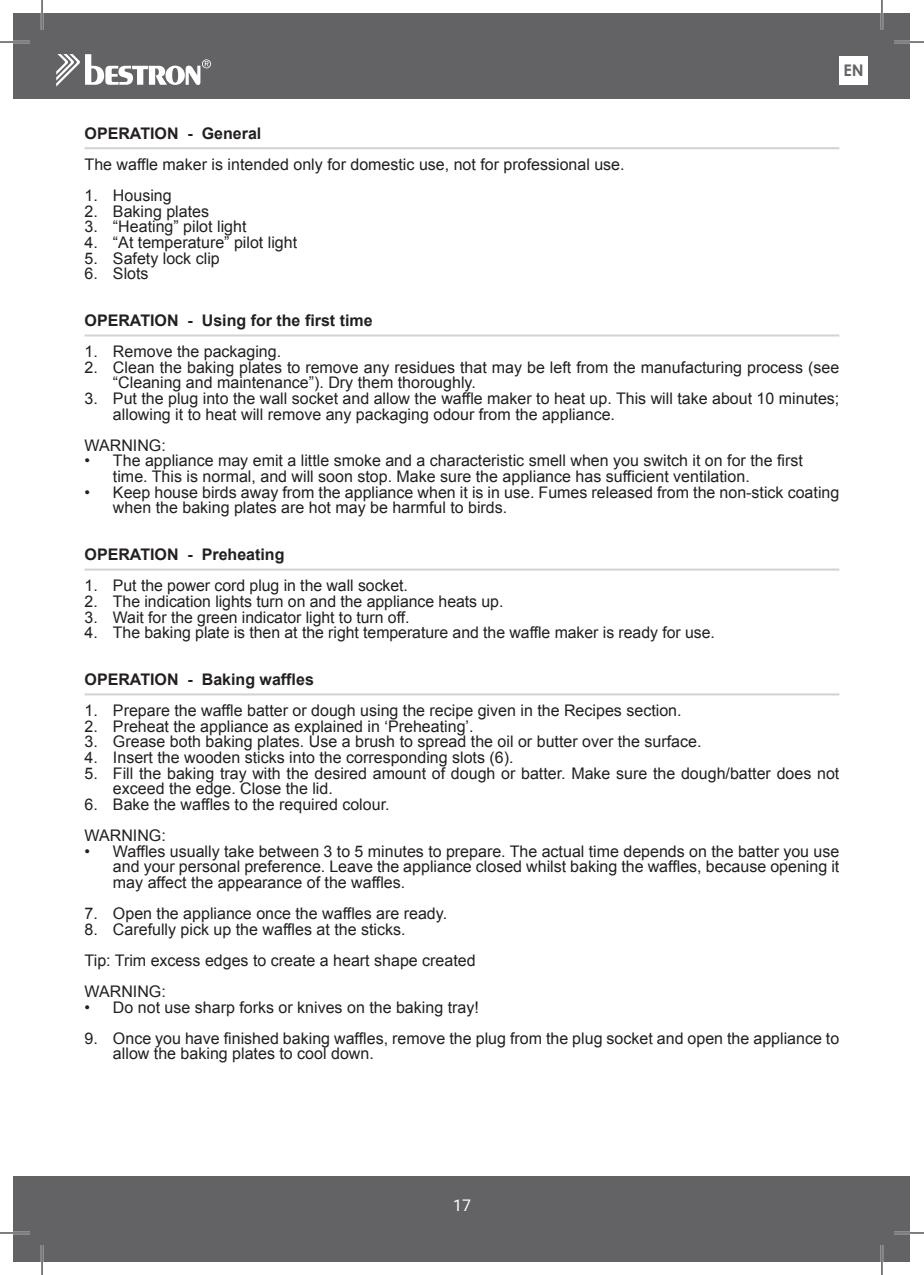
<style>
.page{position:relative;width:924px;height:1275px;background:#fff}
.page>*{position:absolute;margin:0;border:0;box-sizing:border-box;transform-origin:0 0}
.t1{font:16px/15.6px "Arial";color:#231f20}
.t2{font:700 16px "Arial";color:#231f20}
.t3{font:16px "Roboto";color:#fff}
.t4{font:700 16px "Century Gothic";color:#636366}
</style>
<div class="page">
<hr style="left:85px;top:147px;width:754px;height:2px;background:#d1d2d4">
<hr style="left:85px;top:334px;width:754px;height:2px;background:#d1d2d4">
<hr style="left:85px;top:568px;width:754px;height:2px;background:#d1d2d4">
<hr style="left:85px;top:693px;width:754px;height:2px;background:#d1d2d4">
<div style="left:14px;top:14px;width:895px;height:85px;background:#636366"></div>
<div style="left:14px;top:1176px;width:895px;height:85px;background:#636366"></div>
<svg style="left:56px;top:54px;width:155px;height:33px"></svg>
<div style="left:839px;top:56px;width:28px;height:29px;background:#fff"></div>
<hr style="left:0;top:41px;width:30px;height:2px;background:#fff">
<hr style="left:893px;top:41px;width:30px;height:2px;background:#fff">
<hr style="left:0;top:1231px;width:30px;height:3px;background:#fff">
<hr style="left:893px;top:1231px;width:30px;height:3px;background:#fff">
<hr style="left:41px;top:0;width:2px;height:30px;background:#fff">
<hr style="left:41px;top:1245px;width:2px;height:30px;background:#fff">
<hr style="left:880px;top:0;width:2px;height:30px;background:#fff">
<hr style="left:880px;top:1245px;width:2px;height:30px;background:#fff">
<hr style="left:0;top:42px;width:30px;height:1px;background:#000">
<hr style="left:893px;top:42px;width:30px;height:1px;background:#000">
<hr style="left:0;top:1232px;width:30px;height:1px;background:#000">
<hr style="left:893px;top:1232px;width:30px;height:1px;background:#000">
<hr style="left:42px;top:0;width:1px;height:30px;background:#000">
<hr style="left:42px;top:1245px;width:1px;height:30px;background:#000">
<hr style="left:881px;top:0;width:1px;height:30px;background:#000">
<hr style="left:881px;top:1245px;width:1px;height:30px;background:#000">
<p class="t4" style="left:843px;top:58px;width:22px">EN</p>
<p class="t2" style="left:85px;top:122px;width:178px">OPERATION - General</p>
<p class="t1" style="left:85px;top:157px;width:541px">The waffle maker is intended only for domestic use, not for professional use.</p>
<p class="t1" style="left:85px;top:188px;width:89px">1. Housing</p>
<p class="t1" style="left:85px;top:203px;width:126px">2. Baking plates</p>
<p class="t1" style="left:85px;top:219px;width:163px">3. “Heating” pilot light</p>
<p class="t1" style="left:85px;top:235px;width:214px">4. “At temperature” pilot light</p>
<p class="t1" style="left:85px;top:250px;width:137px">5. Safety lock clip</p>
<p class="t1" style="left:85px;top:266px;width:65px">6. Slots</p>
<p class="t2" style="left:85px;top:310px;width:289px">OPERATION - Using for the first time</p>
<p class="t1" style="left:85px;top:344px;width:198px">1. Remove the packaging.</p>
<p class="t1" style="left:113px;top:359px;width:727px;text-indent:-28px">2. Clean the baking plates to remove any residues that may be left from the manufacturing process (see “Cleaning and maintenance”). Dry them thoroughly.</p>
<p class="t1" style="left:113px;top:391px;width:727px;text-indent:-28px">3. Put the plug into the wall socket and allow the waffle maker to heat up. This will take about 10 minutes; allowing it to heat will remove any packaging odour from the appliance.</p>
<p class="t1" style="left:85px;top:437px;width:83px">WARNING:</p>
<p class="t1" style="left:113px;top:453px;width:691px;text-indent:-28px">• The appliance may emit a little smoke and a characteristic smell when you switch it on for the first time. This is normal, and will soon stop. Make sure the appliance has sufficient ventilation.</p>
<p class="t1" style="left:113px;top:484px;width:727px;text-indent:-28px">• Keep house birds away from the appliance when it is in use. Fumes released from the non-stick coating when the baking plates are hot may be harmful to birds.</p>
<p class="t2" style="left:85px;top:544px;width:201px">OPERATION - Preheating</p>
<p class="t1" style="left:85px;top:578px;width:325px">1. Put the power cord plug in the wall socket.</p>
<p class="t1" style="left:85px;top:593px;width:420px">2. The indication lights turn on and the appliance heats up.</p>
<p class="t1" style="left:85px;top:609px;width:326px">3. Wait for the green indicator light to turn off.</p>
<p class="t1" style="left:85px;top:625px;width:631px">4. The baking plate is then at the right temperature and the waffle maker is ready for use.</p>
<p class="t2" style="left:85px;top:668px;width:231px">OPERATION - Baking waffles</p>
<p class="t1" style="left:85px;top:703px;width:598px">1. Prepare the waffle batter or dough using the recipe given in the Recipes section.</p>
<p class="t1" style="left:85px;top:718px;width:390px">2. Preheat the appliance as explained in ‘Preheating’.</p>
<p class="t1" style="left:85px;top:734px;width:618px">3. Grease both baking plates. Use a brush to spread the oil or butter over the surface.</p>
<p class="t1" style="left:85px;top:749px;width:430px">4. Insert the wooden sticks into the corresponding slots (6).</p>
<p class="t1" style="left:113px;top:765px;width:727px;text-indent:-28px">5. Fill the baking tray with the desired amount of dough or batter. Make sure the dough/batter does not exceed the edge. Close the lid.</p>
<p class="t1" style="left:85px;top:788px;width:306px;line-height:31.2px">6. Bake the waffles to the required colour.<br>WARNING:</p>
<p class="t1" style="left:113px;top:843px;width:727px;text-align:justify;text-indent:-28px">• Waffles usually take between 3 to 5 minutes to prepare. The actual time depends on the batter you use and your personal preference. Leave the appliance closed whilst baking the waffles, because opening it may affect the appearance of the waffles.</p>
<p class="t1" style="left:85px;top:905px;width:364px">7. Open the appliance once the waffles are ready.</p>
<p class="t1" style="left:85px;top:913px;width:392px;line-height:31.2px">8. Carefully pick up the waffles at the sticks.<br>Tip: Trim excess edges to create a heart shape created<br>WARNING:</p>
<p class="t1" style="left:85px;top:999px;width:395px">• Do not use sharp forks or knives on the baking tray!</p>
<p class="t1" style="left:113px;top:1030px;width:727px;text-indent:-28px">9. Once you have finished baking waffles, remove the plug from the plug socket and open the appliance to allow the baking plates to cool down.</p>
<p class="t3" style="left:453px;top:1193px;width:19px">17</p>
</div>
